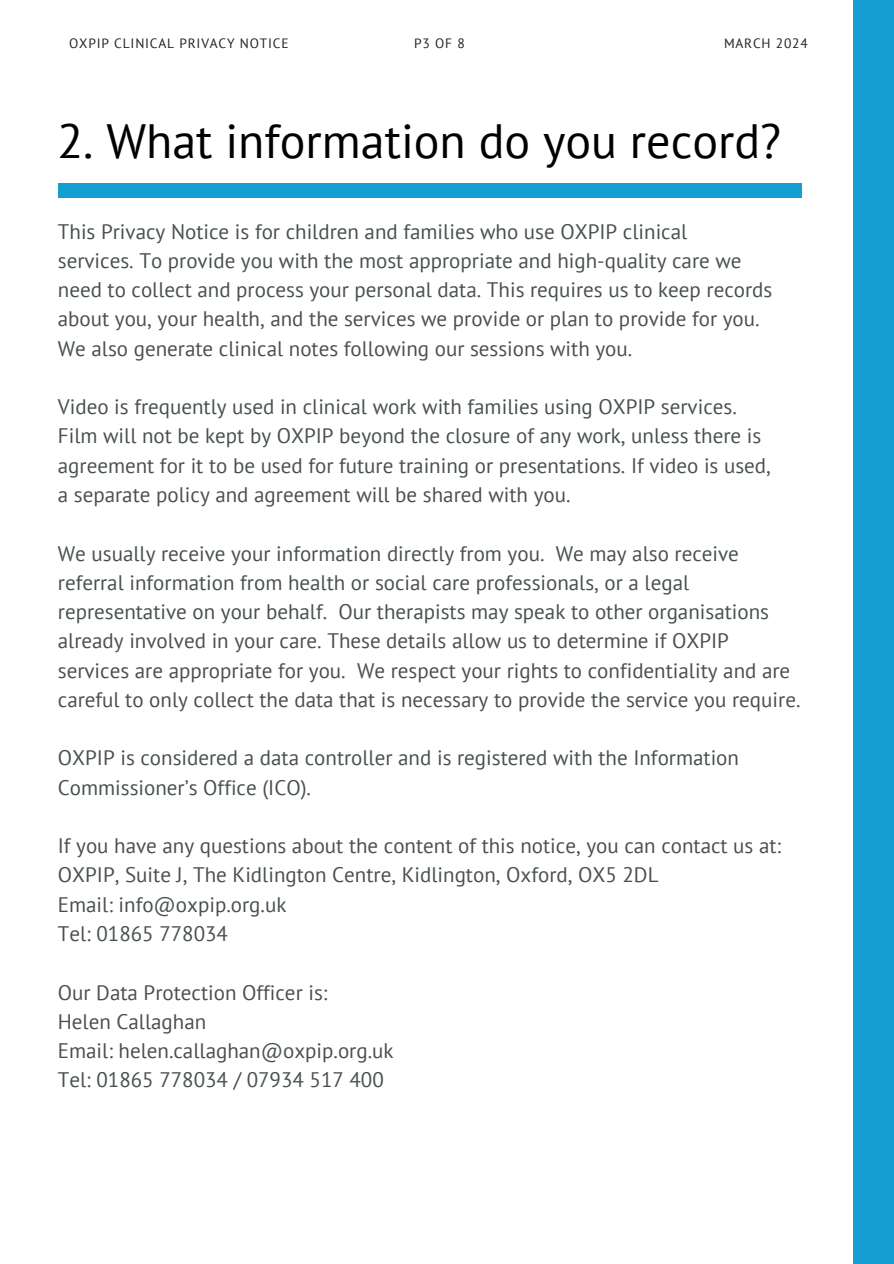
<style>
.page{position:relative;width:894px;height:1264px;background:#fff}
.page>*{position:absolute;margin:0;border:0;box-sizing:border-box;transform-origin:0 0}
.t1{font:48px "PT Sans";color:#000}
.t2{font:21px/29.2px "PT Sans";color:#495052}
.t3{font:13.5px "PT Sans";letter-spacing:.06em;color:#222}
</style>
<div class="page">
<div style="left:853px;top:0;width:40px;height:1263px;background:#159ed2"></div>
<div style="left:58px;top:183px;width:743px;height:14px;background:#159ed2"></div>
<p class="t3" style="left:69px;top:34px;width:221px">OXPIP CLINICAL PRIVACY NOTICE</p>
<p class="t3" style="left:414px;top:34px;width:52px">P3 OF 8</p>
<p class="t3" style="left:723px;top:34px;width:85px">MARCH 2024</p>
<h2 class="t1" style="left:57px;top:109px;width:725px">2. What information do you record?</h2>
<h1 class="t2" style="left:58px;top:216px;width:715px">This Privacy Notice is for children and families who use OXPIP clinical<br>services. To provide you with the most appropriate and high-quality care we need to collect and process your personal data. This requires us to keep records about you, your health, and the services we provide or plan to provide for you.<br>We also generate clinical notes following our sessions with you.</h1>
<h2 class="t2" style="left:58px;top:392px;width:714px">Video is frequently used in clinical work with families using OXPIP services.<br>Film will not be kept by OXPIP beyond the closure of any work, unless there is agreement for it to be used for future training or presentations. If video is used, a separate policy and agreement will be shared with you.</h2>
<h2 class="t2" style="left:58px;top:538px;width:744px">We usually receive your information directly from you. We may also receive referral information from health or social care professionals, or a legal representative on your behalf. Our therapists may speak to other organisations already involved in your care. These details allow us to determine if OXPIP services are appropriate for you. We respect your rights to confidentiality and are careful to only collect the data that is necessary to provide the service you require.</h2>
<h2 class="t2" style="left:58px;top:743px;width:682px">OXPIP is considered a data controller and is registered with the Information<br>Commissioner’s Office (ICO).</h2>
<h2 class="t2" style="left:58px;top:830px;width:724px">If you have any questions about the content of this notice, you can contact us at:<br>OXPIP, Suite J, The Kidlington Centre, Kidlington, Oxford, OX5 2DL<br>Email: info@oxpip.org.uk<br>Tel: 01865 778034</h2>
<h2 class="t2" style="left:58px;top:977px;width:337px">Our Data Protection Officer is:<br>Helen Callaghan<br>Email: helen.callaghan@oxpip.org.uk<br>Tel: 01865 778034 / 07934 517 400</h2>
</div>
